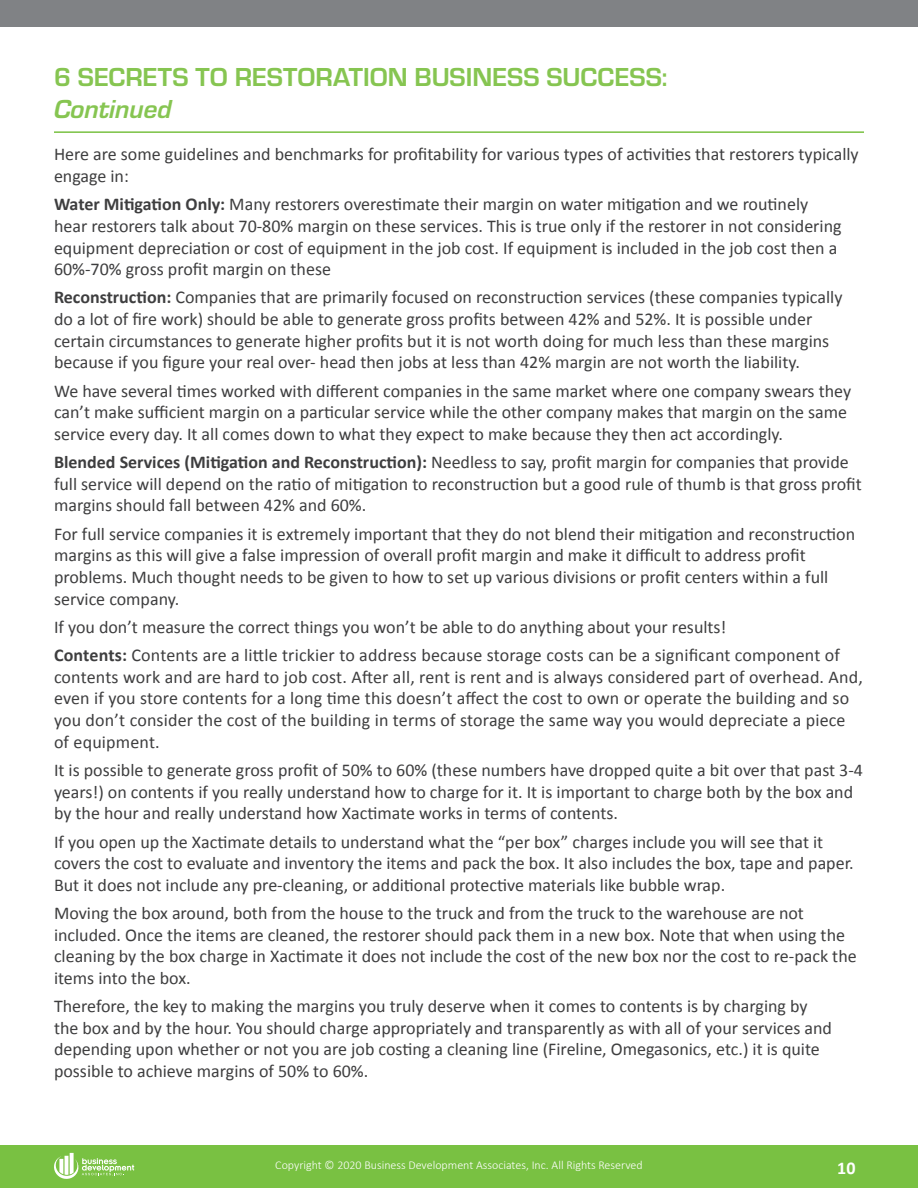
<style>
.page{position:relative;width:918px;height:1188px;background:#fff}
.page>*{position:absolute;margin:0;border:0;box-sizing:border-box;transform-origin:0 0}
.t1{font:700 27px/32.4px "Eurostile";color:#86c551}
.Body{font:18px/21.6px "Calibri";color:#3e3e3f}
.t2{font:700 18px "Calibri";color:#fff}
.t3{font:300 12px "Calibri";color:#fff}
.s1{font-style:italic}
.s2{font-weight:700}
</style>
<div class="page">
<div style="left:0;top:1145px;width:918px;height:43px;background:#79c142"></div>
<svg style="left:54px;top:1153px;width:80px;height:26px"></svg>
<div style="left:0;top:0;width:918px;height:27px;background:#808285"></div>
<hr style="left:54px;top:131px;width:810px;height:2px;background:#79c142">
<p class="t1" style="left:54px;top:59px;width:615px">6 SECRETS TO RESTORATION BUSINESS SUCCESS:<br><span class="s1">Continued</span></p>
<p class="Body" style="left:54px;top:143px;width:806px">Here are some guidelines and benchmarks for profitability for various types of activities that restorers typically engage in:</p>
<p class="Body" style="left:54px;top:193px;width:789px"><span class="s2">Water Mitigation Only:</span> Many restorers overestimate their margin on water mitigation and we routinely hear restorers talk about 70-80% margin on these services. This is true only if the restorer in not considering equipment depreciation or cost of equipment in the job cost. If equipment is included in the job cost then a 60%-70% gross profit margin on these</p>
<p class="Body" style="left:54px;top:286px;width:790px"><span class="s2">Reconstruction:</span> Companies that are primarily focused on reconstruction services (these companies typically do a lot of fire work) should be able to generate gross profits between 42% and 52%. It is possible under certain circumstances to generate higher profits but it is not worth doing for much less than these margins because if you figure your real over- head then jobs at less than 42% margin are not worth the liability.</p>
<p class="Body" style="left:54px;top:379px;width:799px">We have several times worked with different companies in the same market where one company swears they can’t make sufficient margin on a particular service while the other company makes that margin on the same service every day. It all comes down to what they expect to make because they then act accordingly.</p>
<p class="Body" style="left:54px;top:451px;width:809px"><span class="s2">Blended Services (Mitigation and Reconstruction):</span> Needless to say, profit margin for companies that provide full service will depend on the ratio of mitigation to reconstruction but a good rule of thumb is that gross profit margins should fall between 42% and 60%.</p>
<p class="Body" style="left:54px;top:522px;width:803px">For full service companies it is extremely important that they do not blend their mitigation and reconstruction margins as this will give a false impression of overall profit margin and make it difficult to address profit problems. Much thought needs to be given to how to set up various divisions or profit centers within a full service company.</p>
<p class="Body" style="left:54px;top:615px;width:674px">If you don’t measure the correct things you won’t be able to do anything about your results!</p>
<p class="Body" style="left:54px;top:644px;width:810px"><span class="s2">Contents:</span> Contents are a little trickier to address because storage costs can be a significant component of contents work and are hard to job cost. After all, rent is rent and is always considered part of overhead. And, even if you store contents for a long time this doesn’t affect the cost to own or operate the building and so you don’t consider the cost of the building in terms of storage the same way you would depreciate a piece of equipment.</p>
<p class="Body" style="left:54px;top:758px;width:811px">It is possible to generate gross profit of 50% to 60% (these numbers have dropped quite a bit over that past 3-4 years!) on contents if you really understand how to charge for it. It is important to charge both by the box and by the hour and really understand how Xactimate works in terms of contents.</p>
<p class="Body" style="left:54px;top:830px;width:801px">If you open up the Xactimate details to understand what the “per box” charges include you will see that it covers the cost to evaluate and inventory the items and pack the box. It also includes the box, tape and paper.<br>But it does not include any pre-cleaning, or additional protective materials like bubble wrap.</p>
<p class="Body" style="left:54px;top:901px;width:804px">Moving the box around, both from the house to the truck and from the truck to the warehouse are not included. Once the items are cleaned, the restorer should pack them in a new box. Note that when using the cleaning by the box charge in Xactimate it does not include the cost of the new box nor the cost to re-pack the items into the box.</p>
<p class="Body" style="left:54px;top:995px;width:780px">Therefore, the key to making the margins you truly deserve when it comes to contents is by charging by the box and by the hour. You should charge appropriately and transparently as with all of your services and depending upon whether or not you are job costing a cleaning line (Fireline, Omegasonics, etc.) it is quite possible to achieve margins of 50% to 60%.</p>
<p class="t3" style="left:275px;top:1158px;width:369px">Copyright © 2020 Business Development Associates, Inc. All Rights Reserved</p>
<p class="t2" style="left:837px;top:1156px;width:20px">10</p>
</div>
